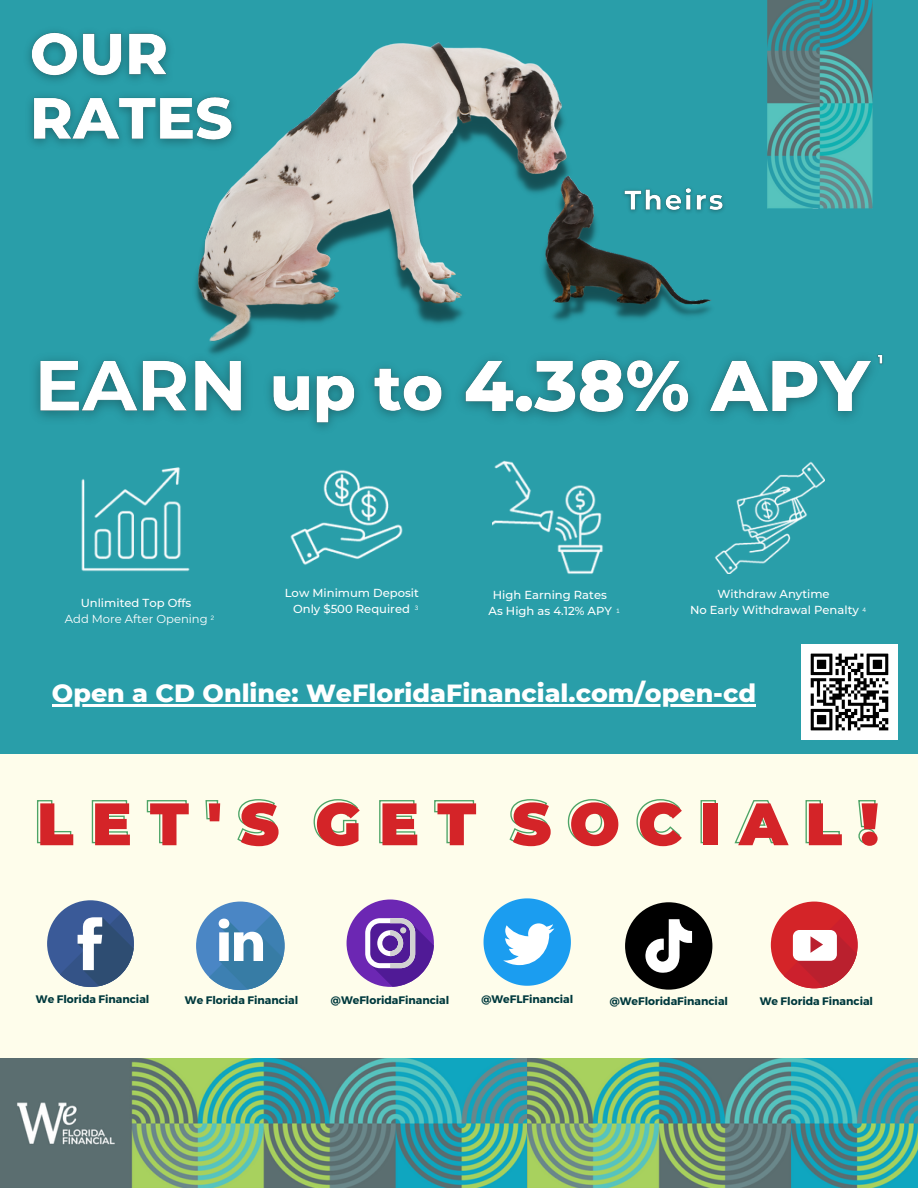
<style>
.page{position:relative;width:918px;height:1188px;background:#299ea9}
.page>*{position:absolute;margin:0;border:0;box-sizing:border-box;transform-origin:0 0}
.t1{font:900 59.85px "Montserrat";color:#d42428}
.t2{font:800 25.35px "Montserrat";color:#fff}
.t3{font:500 11.55px/15.9px "Montserrat";color:#fff}
.t4{font:11.55px/15.9px "Montserrat";color:#fff}
.t5{font:700 10.95px "Montserrat";color:#00393d}
.s1{font-weight:500}
.s2{color:rgb(0 0 0/0)}
</style>
<div class="page">
<img style="left:0;top:1057px;width:528px;height:131px">
<img style="left:528px;top:1057px;width:390px;height:131px">
<hr style="left:52px;top:705px;width:704px;height:2px;background:#fff">
<div style="left:0;top:754px;width:918px;height:303px;background:#fefdeb"></div>
<img style="left:714px;top:461px;width:111px;height:112px">
<img style="left:768px;top:0;width:105px;height:209px">
<img style="left:195px;top:43px;width:516px;height:284px">
<img style="left:28px;top:31px;width:220px;height:140px">
<img style="left:618px;top:177px;width:106px;height:48px">
<img style="left:35px;top:327px;width:218px;height:91px">
<img style="left:269px;top:367px;width:176px;height:61px">
<img style="left:462px;top:358px;width:410px;height:61px">
<img style="left:877px;top:354px;width:6px;height:11px">
<img style="left:81px;top:467px;width:109px;height:105px">
<img style="left:290px;top:470px;width:113px;height:95px">
<img style="left:493px;top:461px;width:110px;height:113px">
<img style="left:802px;top:644px;width:96px;height:96px">
<svg style="left:37px;top:799px;width:240px;height:46px"></svg>
<svg style="left:313px;top:799px;width:162px;height:46px"></svg>
<svg style="left:509px;top:799px;width:367px;height:46px"></svg>
<div style="left:47px;top:900px;width:87px;height:87px;background:#3a5a98;border-radius:50%"></div>
<svg style="left:60px;top:913px;width:74px;height:74px"></svg>
<div style="left:196px;top:902px;width:88px;height:88px;background:#4a86c5;border-radius:50%"></div>
<svg style="left:209px;top:915px;width:75px;height:76px"></svg>
<div style="left:347px;top:900px;width:87px;height:87px;background:#6c27b3;border-radius:50%"></div>
<svg style="left:365px;top:918px;width:69px;height:69px"></svg>
<svg style="left:484px;top:898px;width:87px;height:88px"></svg>
<svg style="left:625px;top:902px;width:87px;height:88px"></svg>
<div style="left:771px;top:902px;width:87px;height:86px;background:#d42428;border-radius:50%"></div>
<svg style="left:784px;top:914px;width:74px;height:75px"></svg>
<p class="t4" style="left:65px;top:595px;width:151px;text-indent:16px"><span class="s1">Unlimited Top Offs<br></span>Add More After Opening <sup>2</sup></p>
<p class="t3" style="left:285px;top:585px;width:136px;text-align:right">Low Minimum Deposit<br>Only $500 Required <sup>3</sup></p>
<p class="t3" style="left:489px;top:587px;width:133px;text-indent:4px">High Earning Rates<br>As High as 4.12% APY <sup>1</sup></p>
<p class="t3" style="left:690px;top:586px;width:178px;text-indent:28px">Withdraw Anytime<br>No Early Withdrawal Penalty <sup>4</sup></p>
<h2 class="t2" style="left:52px;top:678px;width:706px">Open a CD Online: WeFloridaFinancial.com/open-cd</h2>
<h1 class="t1" style="left:37px;top:787px;width:438px">L E T ' S <span class="s2">G E T</span></h1>
<h1 class="t1" style="left:512px;top:787px;width:368px">S O C I A L !</h1>
<p class="t5" style="left:36px;top:992px;width:115px">We Florida Financial</p>
<p class="t5" style="left:185px;top:993px;width:115px">We Florida Financial</p>
<p class="t5" style="left:331px;top:993px;width:120px">@WeFloridaFinancial</p>
<p class="t5" style="left:481px;top:992px;width:93px">@WeFLFinancial</p>
<p class="t5" style="left:610px;top:994px;width:120px">@WeFloridaFinancial</p>
<p class="t5" style="left:760px;top:994px;width:115px">We Florida Financial</p>
</div>
